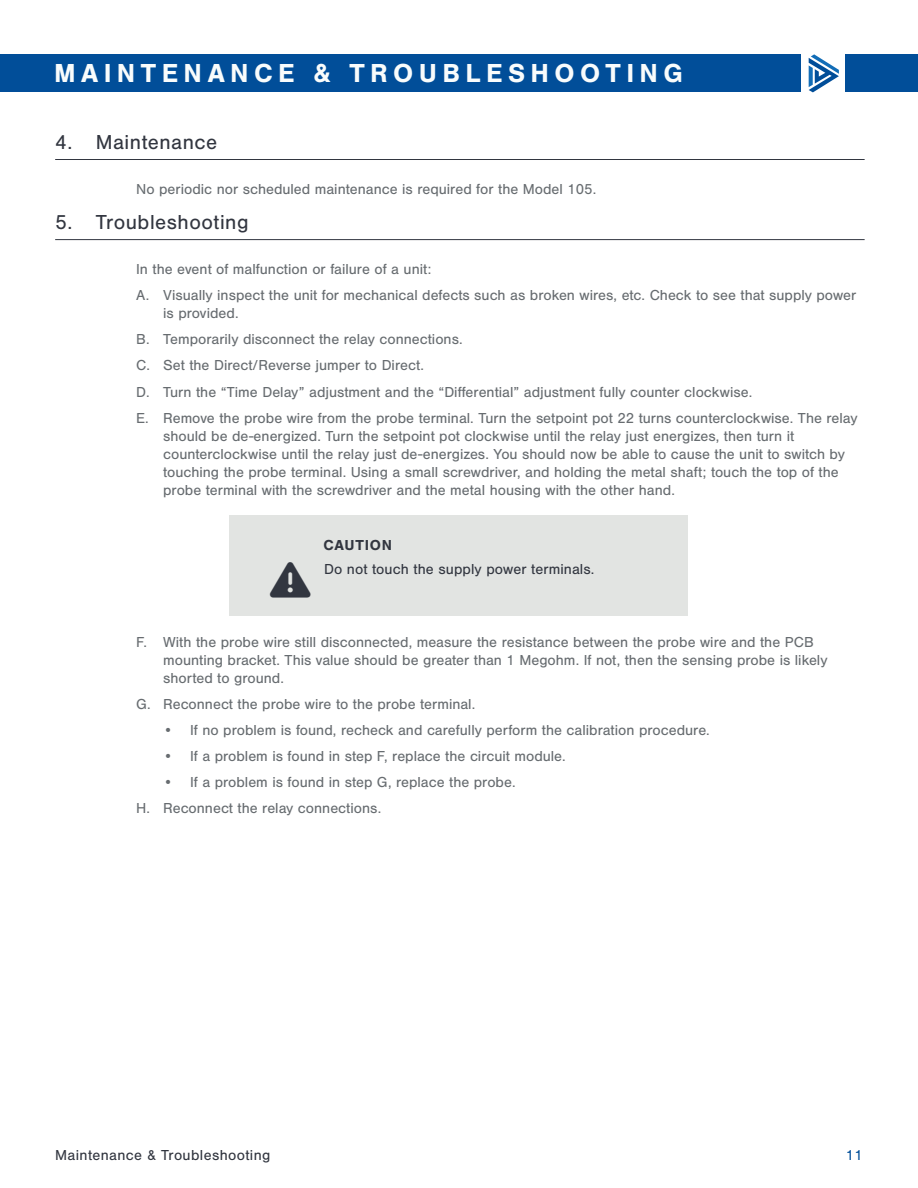
<style>
.page{position:relative;width:918px;height:1188px;background:#fff}
.page>*{position:absolute;margin:0;border:0;box-sizing:border-box;transform-origin:0 0}
.CAUTION{font:40.5px "Font Awesome 6 Free Solid";color:#323640}
.t1{font:700 27px "Nimbus San";letter-spacing:.2em;color:#f9fcfc}
.Chapter_Header_Nimbu{font:21px "Nimbus San";letter-spacing:.025em;color:#323640}
.Body_Copy_-_Indent{font:15px/18px "Nimbus San";color:#676c70}
.Caution_copy{font:15px "Nimbus San";letter-spacing:.01em;color:#323640}
.CAUTION-2{font:700 15px "Nimbus San";letter-spacing:.05em;color:#323640}
.t2{font:15px "Nimbus San";color:#014e99}
</style>
<div class="page">
<div style="left:0;top:54px;width:918px;height:38px;background:#014e99"></div>
<div style="left:801px;top:43px;width:43px;height:56px;background:#fff"></div>
<svg style="left:809px;top:54px;width:30px;height:38px"></svg>
<hr style="left:55px;top:159px;width:810px;height:1px;background:#323640">
<hr style="left:55px;top:239px;width:810px;height:1px;background:#323640">
<div style="left:230px;top:515px;width:458px;height:101px;background:#e2e4e2"></div>
<p class="t1" style="left:54px;top:58px;width:630px">MAINTENANCE &amp; TROUBLESHOOTING</p>
<p class="Chapter_Header_Nimbu" style="left:55px;top:131px;width:164px">4. Maintenance</p>
<p class="Body_Copy_-_Indent" style="left:136px;top:180px;width:462px">No periodic nor scheduled maintenance is required for the Model 105.</p>
<p class="Chapter_Header_Nimbu" style="left:55px;top:211px;width:195px">5. Troubleshooting</p>
<p class="Body_Copy_-_Indent" style="left:136px;top:260px;width:297px">In the event of malfunction or failure of a unit:</p>
<p class="Body_Copy_-_Indent" style="left:163px;top:286px;width:695px;text-indent:-27px">A. Visually inspect the unit for mechanical defects such as broken wires, etc. Check to see that supply power is provided.</p>
<p class="Body_Copy_-_Indent" style="left:136px;top:331px;width:328px">B. Temporarily disconnect the relay connections.</p>
<p class="Body_Copy_-_Indent" style="left:136px;top:357px;width:289px">C. Set the Direct/Reverse jumper to Direct.</p>
<p class="Body_Copy_-_Indent" style="left:136px;top:383px;width:618px">D. Turn the “Time Delay” adjustment and the “Differential” adjustment fully counter clockwise.</p>
<p class="Body_Copy_-_Indent" style="left:163px;top:409px;width:696px;text-indent:-27px">E. Remove the probe wire from the probe terminal. Turn the setpoint pot 22 turns counterclockwise. The relay should be de-energized. Turn the setpoint pot clockwise until the relay just energizes, then turn it counterclockwise until the relay just de-energizes. You should now be able to cause the unit to switch by touching the probe terminal. Using a small screwdriver, and holding the metal shaft; touch the top of the probe terminal with the screwdriver and the metal housing with the other hand.</p>
<p class="CAUTION" style="left:270px;top:560px;width:42px">●▼□■▼■●</p>
<p class="CAUTION-2" style="left:323px;top:537px;width:70px">CAUTION</p>
<p class="Caution_copy" style="left:324px;top:560px;width:272px">Do not touch the supply power terminals.</p>
<p class="Body_Copy_-_Indent" style="left:163px;top:633px;width:666px;text-indent:-27px">F. With the probe wire still disconnected, measure the resistance between the probe wire and the PCB mounting bracket. This value should be greater than 1 Megohm. If not, then the sensing probe is likely shorted to ground.</p>
<p class="Body_Copy_-_Indent" style="left:136px;top:695px;width:341px">G. Reconnect the probe wire to the probe terminal.</p>
<p class="Body_Copy_-_Indent" style="left:163px;top:721px;width:548px">• If no problem is found, recheck and carefully perform the calibration procedure.</p>
<p class="Body_Copy_-_Indent" style="left:163px;top:747px;width:404px">• If a problem is found in step F, replace the circuit module.</p>
<p class="Body_Copy_-_Indent" style="left:163px;top:773px;width:354px">• If a problem is found in step G, replace the probe.</p>
<p class="Body_Copy_-_Indent" style="left:136px;top:799px;width:247px">H. Reconnect the relay connections.</p>
<p class="Caution_copy" style="left:55px;top:1147px;width:217px">Maintenance &amp; Troubleshooting</p>
<p class="t2" style="left:846px;top:1147px;width:18px">11</p>
</div>
